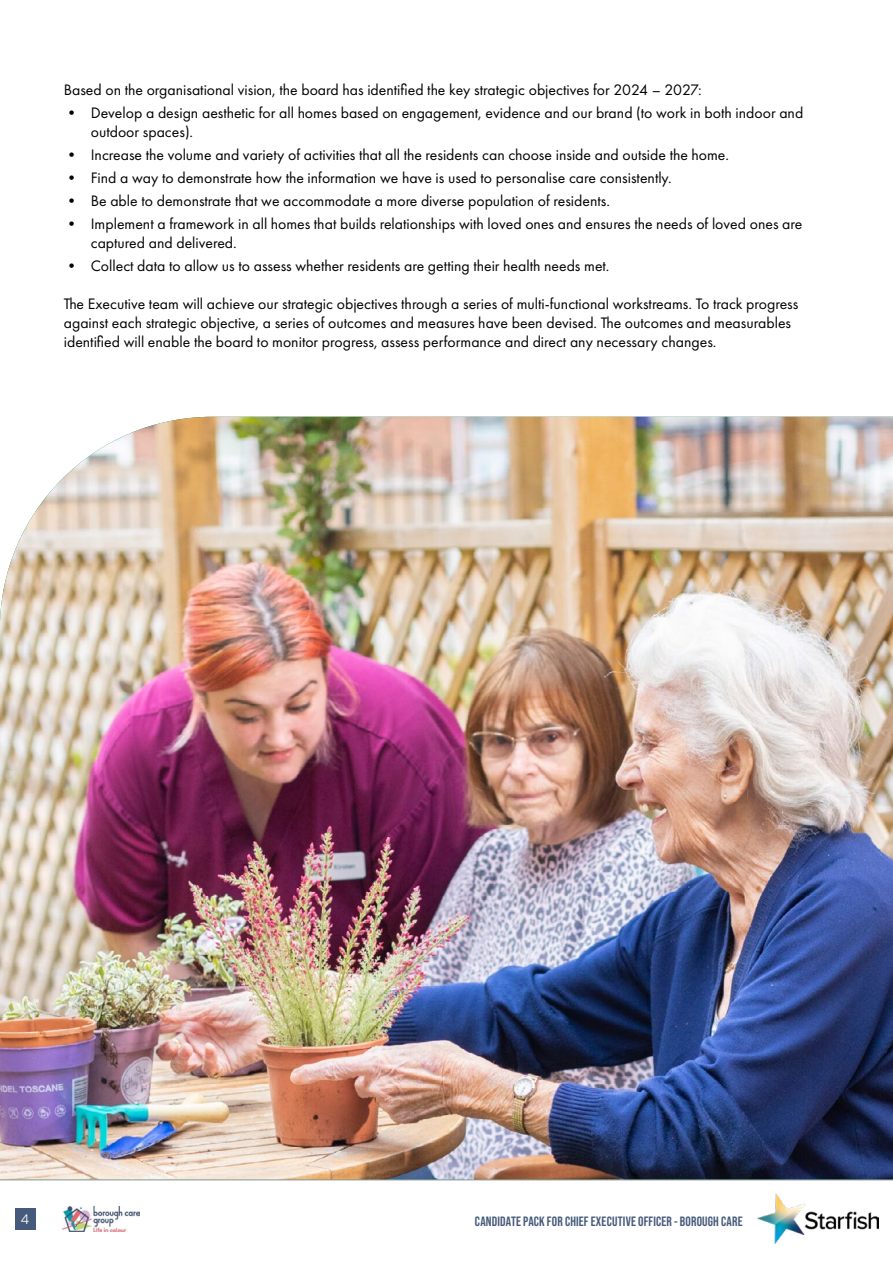
<style>
.page{position:relative;width:893px;height:1263px;background:#fff}
.page>*{position:absolute;margin:0;border:0;box-sizing:border-box;transform-origin:0 0}
.t1{font:15.75px/18.9px "Futura PT";color:#000}
.t2{font:700 13.5px "Bebas Neue Pro";letter-spacing:.015em;color:#465a7b}
.t3{font:300 13.5px "Poppins";color:#fff}
</style>
<div class="page">
<img style="left:758px;top:1194px;width:120px;height:50px">
<div style="left:15px;top:1208px;width:20px;height:21px;background:#465a7b"></div>
<hr style="left:0;top:1179px;width:893px;height:2px;background:#000">
<img style="left:63px;top:1206px;width:76px;height:25px">
<img style="left:0;top:417px;width:893px;height:762px">
<p class="t1" style="left:64px;top:80px;width:640px">Based on the organisational vision, the board has identified the key strategic objectives for 2024 – 2027:</p>
<p class="t1" style="left:91px;top:103px;width:714px;text-indent:-27px">• Develop a design aesthetic for all homes based on engagement, evidence and our brand (to work in both indoor and outdoor spaces).</p>
<p class="t1" style="left:64px;top:145px;width:667px">• Increase the volume and variety of activities that all the residents can choose inside and outside the home.</p>
<p class="t1" style="left:64px;top:168px;width:609px">• Find a way to demonstrate how the information we have is used to personalise care consistently.</p>
<p class="t1" style="left:64px;top:191px;width:548px">• Be able to demonstrate that we accommodate a more diverse population of residents.</p>
<p class="t1" style="left:91px;top:215px;width:713px;text-indent:-27px">• Implement a framework in all homes that builds relationships with loved ones and ensures the needs of loved ones are captured and delivered.</p>
<p class="t1" style="left:64px;top:257px;width:547px">• Collect data to allow us to assess whether residents are getting their health needs met.</p>
<p class="t1" style="left:64px;top:294px;width:736px">The Executive team will achieve our strategic objectives through a series of multi-functional workstreams. To track progress against each strategic objective, a series of outcomes and measures have been devised. The outcomes and measurables identified will enable the board to monitor progress, assess performance and direct any necessary changes.</p>
<p class="t3" style="left:21px;top:1212px;width:10px">4</p>
<p class="t2" style="left:475px;top:1213px;width:269px">CANDIDATE PACK FOR CHIEF EXECUTIVE OFFICER - BOROUGH CARE</p>
</div>
